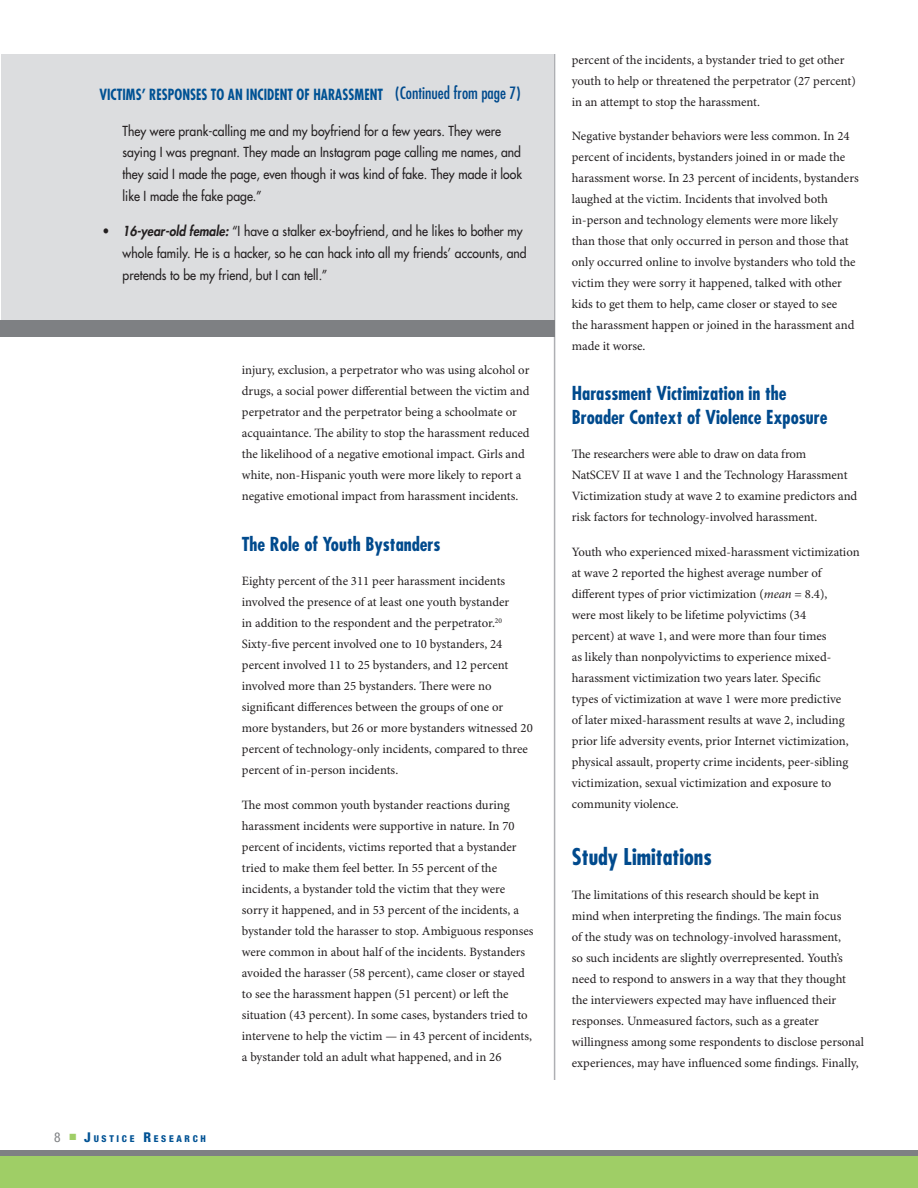
<style>
.page{position:relative;width:918px;height:1188px;background:#fff}
.page>*{position:absolute;margin:0;border:0;box-sizing:border-box;transform-origin:0 0}
.L1_head{font:700 condensed 22.5px "Futura Std";color:#004a8d}
.L2_head{font:700 condensed 18.75px/23.2px "Futura Std";color:#004a8d}
.t1{font:condensed 16.5px "Futura Std";color:#004a8d}
.subheader{font:700 condensed 15px "Futura Std";letter-spacing:.005em;color:#005294;scale:.9 1}
.sidebar_text_black_i{font:500 13.5px/21.8px "Futura Std";letter-spacing:.005em;color:#231f20;scale:.9 1}
.body_text{font:12.75px/21px "Minion Pro";color:#231f20}
.t2{font:800 condensed 9.45px "Helvetica Neue LT Std";letter-spacing:.285em;color:#005294}
.s1{font-weight:800;font-style:italic}
.s2{font-weight:400;font-size:13.5px;color:#7e8083}
.s3{font-size:13.5px}
.s4{font-style:italic}
</style>
<div class="page">
<div style="left:0;top:1155px;width:918px;height:33px;background:#9fce66"></div>
<div style="left:0;top:1150px;width:918px;height:6px;background:#7e8083"></div>
<hr style="left:554px;top:54px;width:1px;height:1026px;background:#aeafb3">
<div style="left:1px;top:54px;width:553px;height:280px;background:#dcdddf"></div>
<div style="left:0;top:320px;width:554px;height:16px;background:#7e8083"></div>
<p class="t1" style="left:395px;top:83px;width:127px">(Continued from page 7)</p>
<p class="subheader" style="left:99px;top:86px;width:317px">VICTIMS’ RESPONSES TO AN INCIDENT OF HARASSMENT</p>
<p class="sidebar_text_black_i" style="left:123px;top:120px;width:445px">They were prank-calling me and my boyfriend for a few years. They were saying I was pregnant. They made an Instagram page calling me names, and they said I made the page, even though it was kind of fake. They made it look like I made the fake page.”</p>
<p class="sidebar_text_black_i" style="left:123px;top:220px;width:451px;text-indent:-20px">• <span class="s1">16-year-old female:</span> “I have a stalker ex-boyfriend, and he likes to bother my whole family. He is a hacker, so he can hack into all my friends’ accounts, and pretends to be my friend, but I can tell.”</p>
<p class="t2" style="left:54px;top:1133px;width:153px"><span class="s2">8</span> <sup>■</sup> <span class="s3">J</span>USTICE <span class="s3">R</span>ESEARCH</p>
<p class="body_text" style="left:242px;top:360px;width:289px">injury, exclusion, a perpetrator who was using alcohol or drugs, a social power differential between the victim and perpetrator and the perpetrator being a schoolmate or acquaintance. The ability to stop the harassment reduced the likelihood of a negative emotional impact. Girls and white, non-Hispanic youth were more likely to report a negative emotional impact from harassment incidents.</p>
<p class="L2_head" style="left:242px;top:532px;width:200px">The Role of Youth Bystanders</p>
<p class="body_text" style="left:242px;top:571px;width:292px">Eighty percent of the 311 peer harassment incidents involved the presence of at least one youth bystander<br>in addition to the respondent and the perpetrator.<sup>20<br></sup>Sixty-five percent involved one to 10 bystanders, 24 percent involved 11 to 25 bystanders, and 12 percent involved more than 25 bystanders. There were no significant differences between the groups of one or more bystanders, but 26 or more bystanders witnessed 20 percent of technology-only incidents, compared to three percent of in-person incidents.</p>
<p class="body_text" style="left:242px;top:795px;width:293px">The most common youth bystander reactions during harassment incidents were supportive in nature. In 70 percent of incidents, victims reported that a bystander tried to make them feel better. In 55 percent of the incidents, a bystander told the victim that they were sorry it happened, and in 53 percent of the incidents, a bystander told the harasser to stop. Ambiguous responses were common in about half of the incidents. Bystanders avoided the harasser (58 percent), came closer or stayed to see the harassment happen (51 percent) or left the situation (43 percent). In some cases, bystanders tried to intervene to help the victim — in 43 percent of incidents, a bystander told an adult what happened, and in 26</p>
<p class="body_text" style="left:572px;top:50px;width:286px">percent of the incidents, a bystander tried to get other youth to help or threatened the perpetrator (27 percent) in an attempt to stop the harassment.</p>
<p class="body_text" style="left:572px;top:126px;width:288px">Negative bystander behaviors were less common. In 24 percent of incidents, bystanders joined in or made the harassment worse. In 23 percent of incidents, bystanders laughed at the victim. Incidents that involved both in-person and technology elements were more likely than those that only occurred in person and those that only occurred online to involve bystanders who told the victim they were sorry it happened, talked with other kids to get them to help, came closer or stayed to see<br>the harassment happen or joined in the harassment and made it worse.</p>
<p class="L2_head" style="left:572px;top:382px;width:257px">Harassment Victimization in the<br>Broader Context of Violence Exposure</p>
<p class="body_text" style="left:572px;top:444px;width:287px">The researchers were able to draw on data from NatSCEV II at wave 1 and the Technology Harassment Victimization study at wave 2 to examine predictors and risk factors for technology-involved harassment.</p>
<p class="body_text" style="left:572px;top:542px;width:289px">Youth who experienced mixed-harassment victimization at wave 2 reported the highest average number of different types of prior victimization (<span class="s4">mean</span> = 8.4),<br>were most likely to be lifetime polyvictims (34<br>percent) at wave 1, and were more than four times<br>as likely than nonpolyvictims to experience mixed&shy;harassment victimization two years later. Specific<br>types of victimization at wave 1 were more predictive<br>of later mixed-harassment results at wave 2, including prior life adversity events, prior Internet victimization, physical assault, property crime incidents, peer-sibling victimization, sexual victimization and exposure to community violence.</p>
<p class="L1_head" style="left:572px;top:842px;width:142px">Study Limitations</p>
<p class="body_text" style="left:572px;top:885px;width:294px">The limitations of this research should be kept in<br>mind when interpreting the findings. The main focus<br>of the study was on technology-involved harassment,<br>so such incidents are slightly overrepresented. Youth’s need to respond to answers in a way that they thought the interviewers expected may have influenced their responses. Unmeasured factors, such as a greater willingness among some respondents to disclose personal experiences, may have influenced some findings. Finally,</p>
</div>
